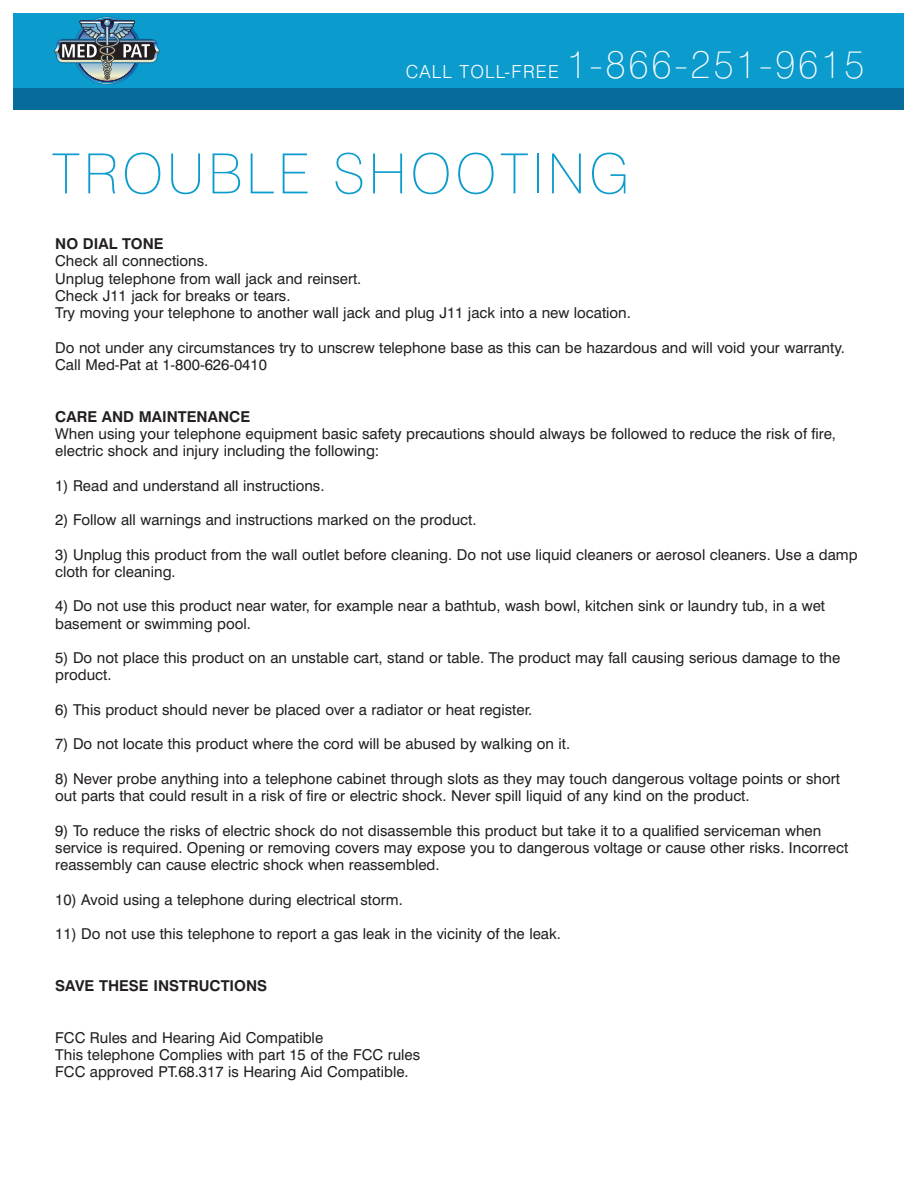
<style>
.page{position:relative;width:918px;height:1188px;background:#fff}
.page>*{position:absolute;margin:0;border:0;box-sizing:border-box;transform-origin:0 0}
.t1{font:100 55.5px "Swiss 721 BT";letter-spacing:.07em;color:#0c9bcd}
.t2{font:100 39px "Swiss 721 BT";letter-spacing:.065em;color:#fff}
.t3{font:15px/17.2px "Swiss 721 BT";color:#231f20}
.t4{font:700 15px "Swiss 721 BT";color:#231f20}
.s1{font-weight:300;font-size:18px}
</style>
<div class="page">
<div style="left:14px;top:14px;width:890px;height:81px;background:#0c9bcd"></div>
<div style="left:14px;top:88px;width:890px;height:21px;background:#076c9c"></div>
<img style="left:54px;top:17px;width:106px;height:68px">
<h2 class="t2" style="left:406px;top:50px;width:460px"><span class="s1">CALL TOLL-FREE</span> 1-866-251-9615</h2>
<h1 class="t1" style="left:52px;top:153px;width:578px">TROUBLE SHOOTING</h1>
<p class="t4" style="left:55px;top:238px;width:110px">NO DIAL TONE</p>
<p class="t3" style="left:55px;top:254px;width:577px">Check all connections.<br>Unplug telephone from wall jack and reinsert.<br>Check J11 jack for breaks or tears.<br>Try moving your telephone to another wall jack and plug J11 jack into a new location.</p>
<p class="t3" style="left:55px;top:340px;width:791px">Do not under any circumstances try to unscrew telephone base as this can be hazardous and will void your warranty.<br>Call Med-Pat at 1-800-626-0410</p>
<p class="t4" style="left:55px;top:411px;width:196px">CARE AND MAINTENANCE</p>
<p class="t3" style="left:55px;top:426px;width:782px">When using your telephone equipment basic safety precautions should always be followed to reduce the risk of fire, electric shock and injury including the following:</p>
<p class="t3" style="left:55px;top:478px;width:271px">1) Read and understand all instructions.</p>
<p class="t3" style="left:55px;top:513px;width:423px">2) Follow all warnings and instructions marked on the product.</p>
<p class="t3" style="left:55px;top:547px;width:804px">3) Unplug this product from the wall outlet before cleaning. Do not use liquid cleaners or aerosol cleaners. Use a damp cloth for cleaning.</p>
<p class="t3" style="left:55px;top:599px;width:771px">4) Do not use this product near water, for example near a bathtub, wash bowl, kitchen sink or laundry tub, in a wet basement or swimming pool.</p>
<p class="t3" style="left:55px;top:651px;width:787px">5) Do not place this product on an unstable cart, stand or table. The product may fall causing serious damage to the product.</p>
<p class="t3" style="left:55px;top:702px;width:479px">6) This product should never be placed over a radiator or heat register.</p>
<p class="t3" style="left:55px;top:737px;width:516px">7) Do not locate this product where the cord will be abused by walking on it.</p>
<p class="t3" style="left:55px;top:771px;width:786px">8) Never probe anything into a telephone cabinet through slots as they may touch dangerous voltage points or short out parts that could result in a risk of fire or electric shock. Never spill liquid of any kind on the product.</p>
<p class="t3" style="left:55px;top:823px;width:794px">9) To reduce the risks of electric shock do not disassemble this product but take it to a qualified serviceman when service is required. Opening or removing covers may expose you to dangerous voltage or cause other risks. Incorrect reassembly can cause electric shock when reassembled.</p>
<p class="t3" style="left:55px;top:892px;width:349px">10) Avoid using a telephone during electrical storm.</p>
<p class="t3" style="left:55px;top:927px;width:507px">11) Do not use this telephone to report a gas leak in the vicinity of the leak.</p>
<p class="t4" style="left:55px;top:980px;width:213px">SAVE THESE INSTRUCTIONS</p>
<p class="t3" style="left:55px;top:1030px;width:367px">FCC Rules and Hearing Aid Compatible<br>This telephone Complies with part 15 of the FCC rules<br>FCC approved PT.68.317 is Hearing Aid Compatible.</p>
</div>
